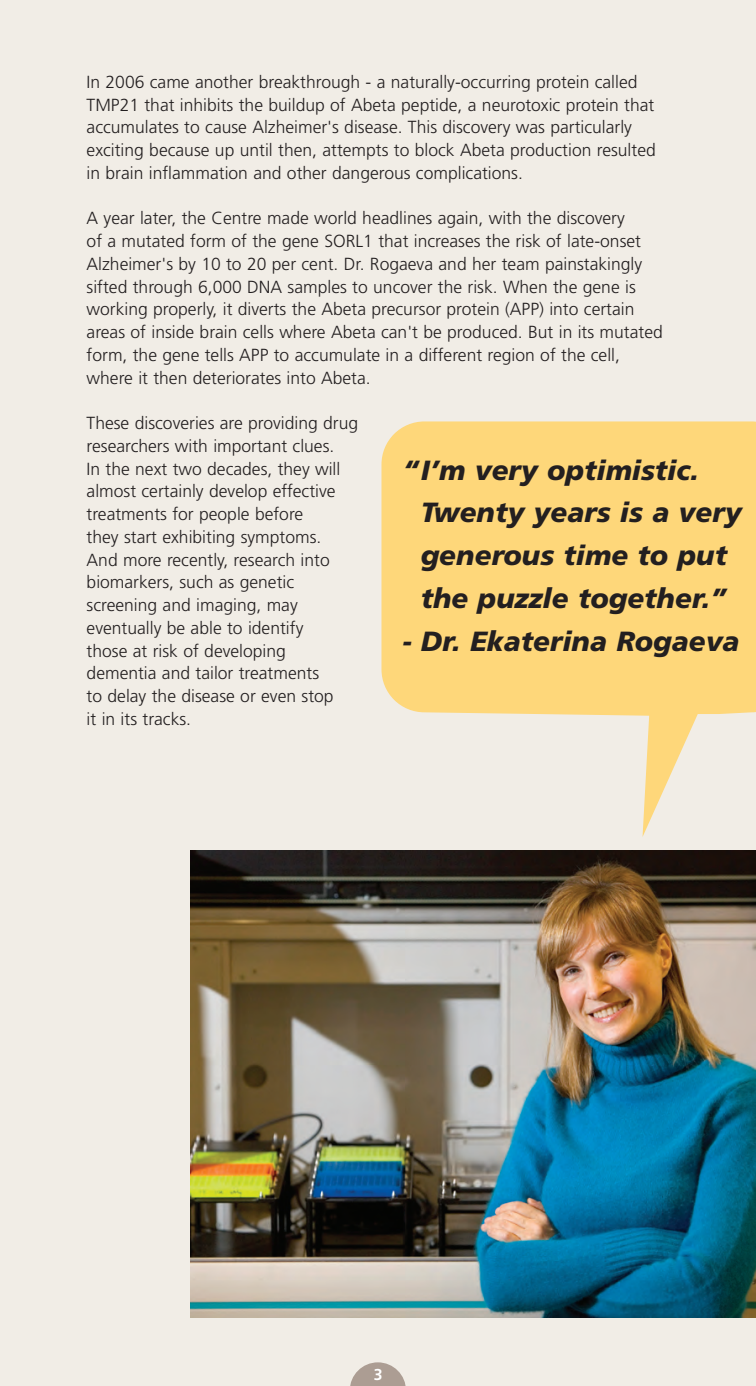
<style>
.page{position:relative;width:756px;height:1386px;background:#f1ede6}
.page>*{position:absolute;margin:0;border:0;box-sizing:border-box;transform-origin:0 0}
.t1{font:italic 900 27.65px/42.9px "Frutiger";color:#231f20}
.t2{font:300 17.5px/22.8px "Frutiger";color:#231f20}
.t3{font:700 15.75px "Frutiger";color:#fff}
</style>
<div class="page">
<svg style="left:350px;top:1362px;width:56px;height:24px"></svg>
<img style="left:191px;top:851px;width:565px;height:467px">
<svg style="left:382px;top:421px;width:374px;height:416px;fill:#fed77a"></svg>
<p class="t2" style="left:87px;top:72px;width:571px">In 2006 came another breakthrough - a naturally-occurring protein called TMP21 that inhibits the buildup of Abeta peptide, a neurotoxic protein that accumulates to cause Alzheimer's disease. This discovery was particularly exciting because up until then, attempts to block Abeta production resulted in brain inflammation and other dangerous complications.</p>
<p class="t2" style="left:87px;top:208px;width:578px">A year later, the Centre made world headlines again, with the discovery<br>of a mutated form of the gene SORL1 that increases the risk of late-onset Alzheimer's by 10 to 20 per cent. Dr. Rogaeva and her team painstakingly sifted through 6,000 DNA samples to uncover the risk. When the gene is working properly, it diverts the Abeta precursor protein (APP) into certain areas of inside brain cells where Abeta can't be produced. But in its mutated form, the gene tells APP to accumulate in a different region of the cell, where it then deteriorates into Abeta.</p>
<p class="t2" style="left:87px;top:413px;width:273px">These discoveries are providing drug researchers with important clues.<br>In the next two decades, they will almost certainly develop effective treatments for people before<br>they start exhibiting symptoms.<br>And more recently, research into biomarkers, such as genetic screening and imaging, may eventually be able to identify<br>those at risk of developing dementia and tailor treatments<br>to delay the disease or even stop<br>it in its tracks.</p>
<h1 class="t1" style="left:421px;top:451px;width:322px;text-indent:-18px">“I’m very optimistic.<br>Twenty years is a very generous time to put the puzzle together.”</h1>
<h1 class="t1" style="left:402px;top:622px;width:339px">- Dr. Ekaterina Rogaeva</h1>
<p class="t3" style="left:374px;top:1368px;width:10px">3</p>
</div>
